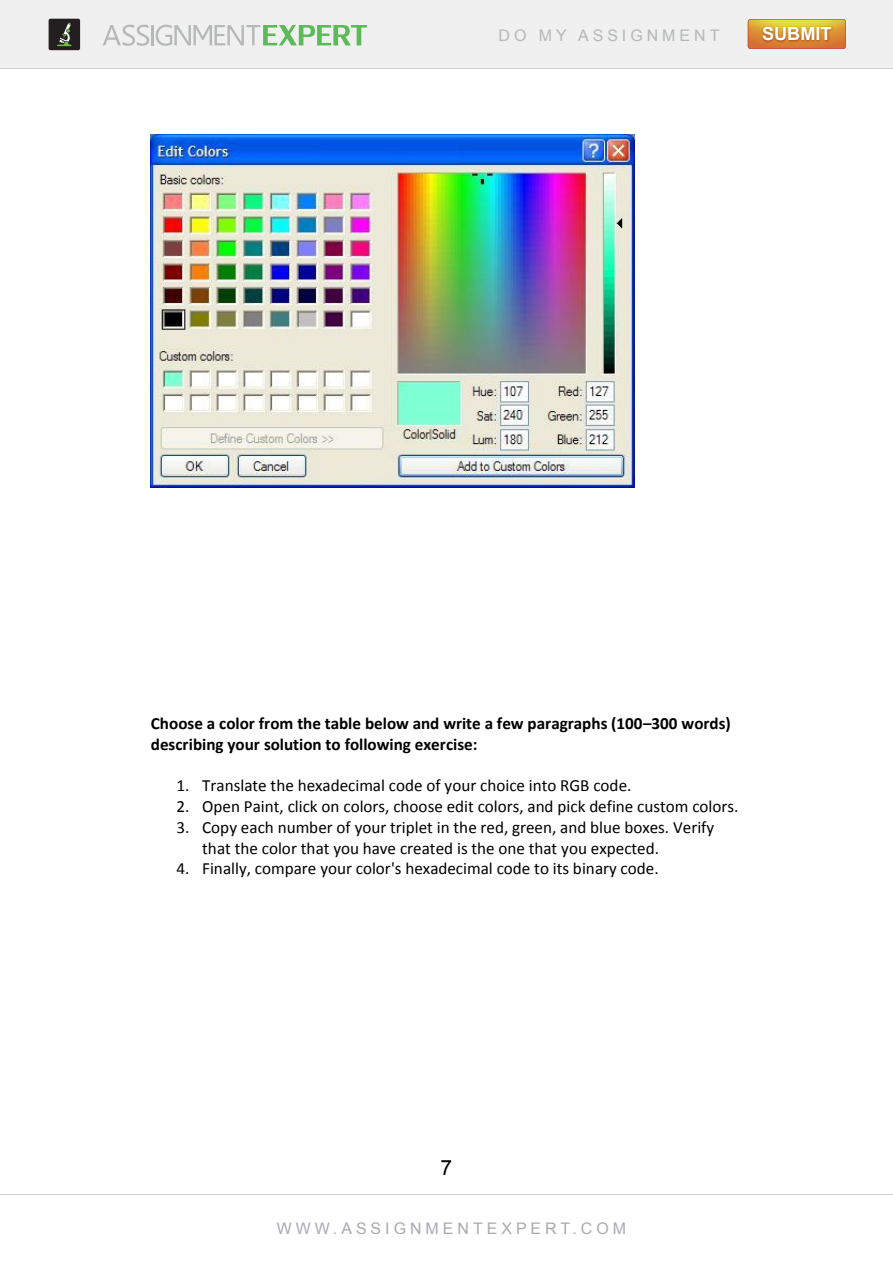
<style>
.page{position:relative;width:893px;height:1263px;background:#fff}
.page>*{position:absolute;margin:0;border:0;box-sizing:border-box;transform-origin:0 0}
.t1{font:21px "Arial";color:#000}
.t2{font:700 18.15px "Arial";color:#fff}
.t3{font:17.1px/20.9px "Calibri";color:#000}
.t4{font:700 17.1px/20.7px "Calibri";color:#000}
.t5{font:15.9px "Arial";letter-spacing:.25em;color:#a9aaae}
.t6{font:15.9px "Arial";letter-spacing:.25em;color:#b6b8b8}
</style>
<div class="page">
<img style="left:151px;top:134px;width:484px;height:354px">
<div style="left:0;top:0;width:893px;height:69px;background:#eff0ef"></div>
<div style="left:49px;top:19px;width:31px;height:31px;background:#231f20;border-radius:2px"></div>
<svg style="left:57px;top:23px;width:15px;height:23px"></svg>
<svg style="left:748px;top:19px;width:98px;height:30px"></svg>
<img style="left:758px;top:21px;width:78px;height:28px">
<svg style="left:103px;top:25px;width:46px;height:21px"></svg>
<hr style="left:151px;top:25px;width:2px;height:20px;background:#b6b8b8">
<svg style="left:156px;top:25px;width:211px;height:21px"></svg>
<hr style="left:0;top:69px;width:893px;height:1px;background:#d2d4d3">
<hr style="left:0;top:1194px;width:893px;height:1px;background:#d2d4d3">
<p class="t6" style="left:499px;top:27px;width:222px">DO MY ASSIGNMENT</p>
<p class="t2" style="left:762px;top:24px;width:71px">SUBMIT</p>
<p class="t4" style="left:151px;top:715px;width:581px">Choose a color from the table below and write a few paragraphs (100–300 words) describing your solution to following exercise:</p>
<p class="t3" style="left:177px;top:776px;width:457px">1. Translate the hexadecimal code of your choice into RGB code.</p>
<p class="t3" style="left:177px;top:797px;width:563px">2. Open Paint, click on colors, choose edit colors, and pick define custom colors.</p>
<p class="t3" style="left:202px;top:818px;width:514px;text-indent:-26px">3. Copy each number of your triplet in the red, green, and blue boxes. Verify that the color that you have created is the one that you expected.</p>
<p class="t3" style="left:177px;top:860px;width:484px">4. Finally, compare your color's hexadecimal code to its binary code.</p>
<p class="t1" style="left:441px;top:1156px;width:13px">7</p>
<p class="t5" style="left:277px;top:1219px;width:351px">WWW.ASSIGNMENTEXPERT.COM</p>
</div>
